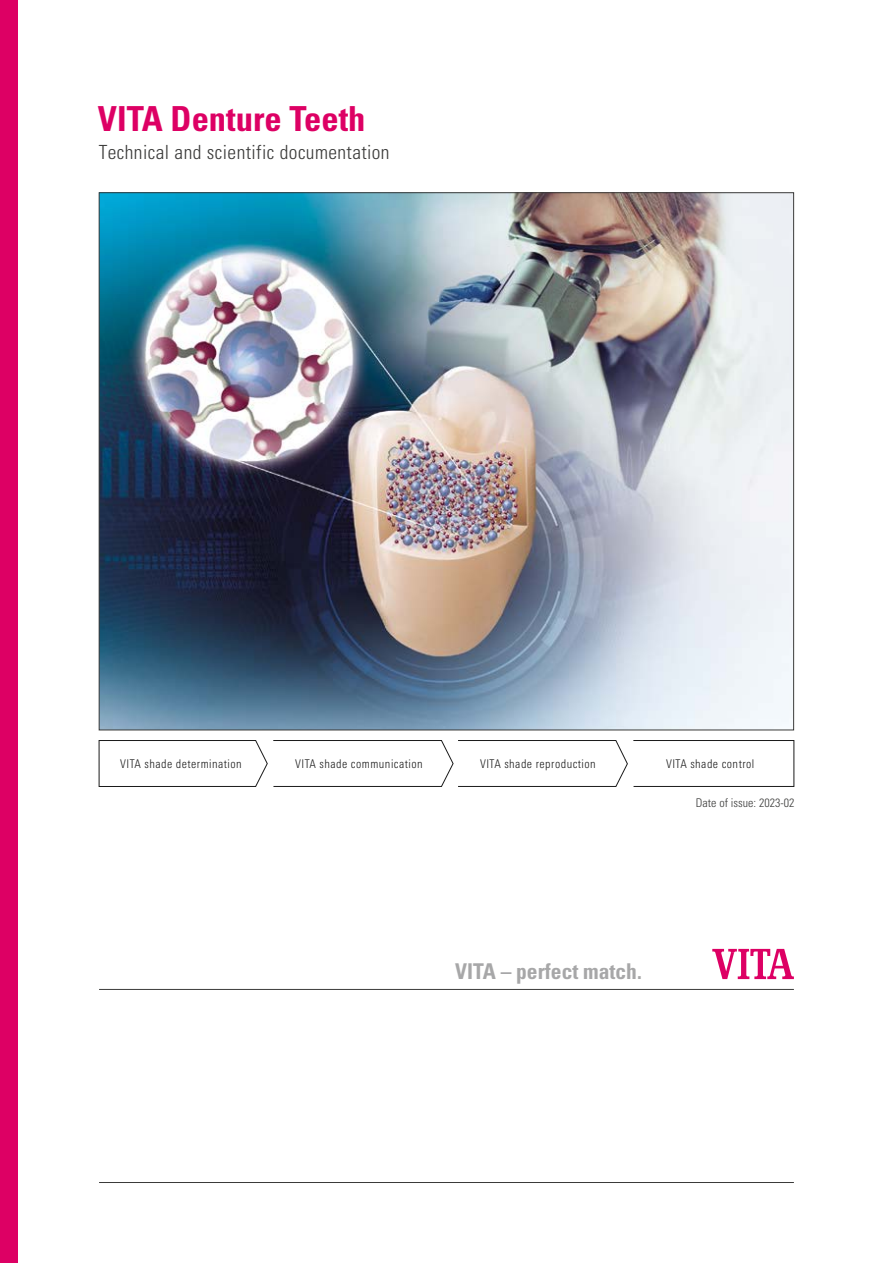
<style>
.page{position:relative;width:893px;height:1263px;background:#fff}
.page>*{position:absolute;margin:0;border:0;box-sizing:border-box;transform-origin:0 0}
.t1{font:700 condensed 34.5px "Univers LT Std";color:#dd0064}
.t2{font:700 condensed 21.75px "Univers LT Std";color:#a7a7a8}
.t3{font:300 condensed 19.5px "Univers LT Std";letter-spacing:.02em;color:#3b3b3a}
.t4{font:300 condensed 12px "Univers Next Pro";letter-spacing:.04em;color:#1a1a1a}
.t5{font:300 condensed 12px "Univers LT Std";color:#3b3b3a}
</style>
<div class="page">
<div style="left:0;top:0;width:17px;height:1263px;background:#dd0064"></div>
<img style="left:101px;top:194px;width:691px;height:534px">
<hr style="left:99px;top:989px;width:695px;height:1px;background:#3b3b3a">
<svg style="left:712px;top:949px;width:82px;height:30px"></svg>
<hr style="left:99px;top:1182px;width:695px;height:1px;background:#3b3b3a">
<svg style="left:99px;top:740px;width:695px;height:47px"></svg>
<h1 class="t1" style="left:98px;top:97px;width:269px">VITA Denture Teeth</h1>
<h3 class="t3" style="left:99px;top:140px;width:292px">Technical and scientific documentation</h3>
<p class="t4" style="left:120px;top:756px;width:123px">VITA shade determination</p>
<p class="t4" style="left:295px;top:756px;width:129px">VITA shade communication</p>
<p class="t4" style="left:480px;top:756px;width:117px">VITA shade reproduction</p>
<p class="t4" style="left:666px;top:756px;width:90px">VITA shade control</p>
<p class="t5" style="left:696px;top:795px;width:100px">Date of issue: 2023-02</p>
<h2 class="t2" style="left:455px;top:958px;width:188px">VITA – perfect match.</h2>
</div>
